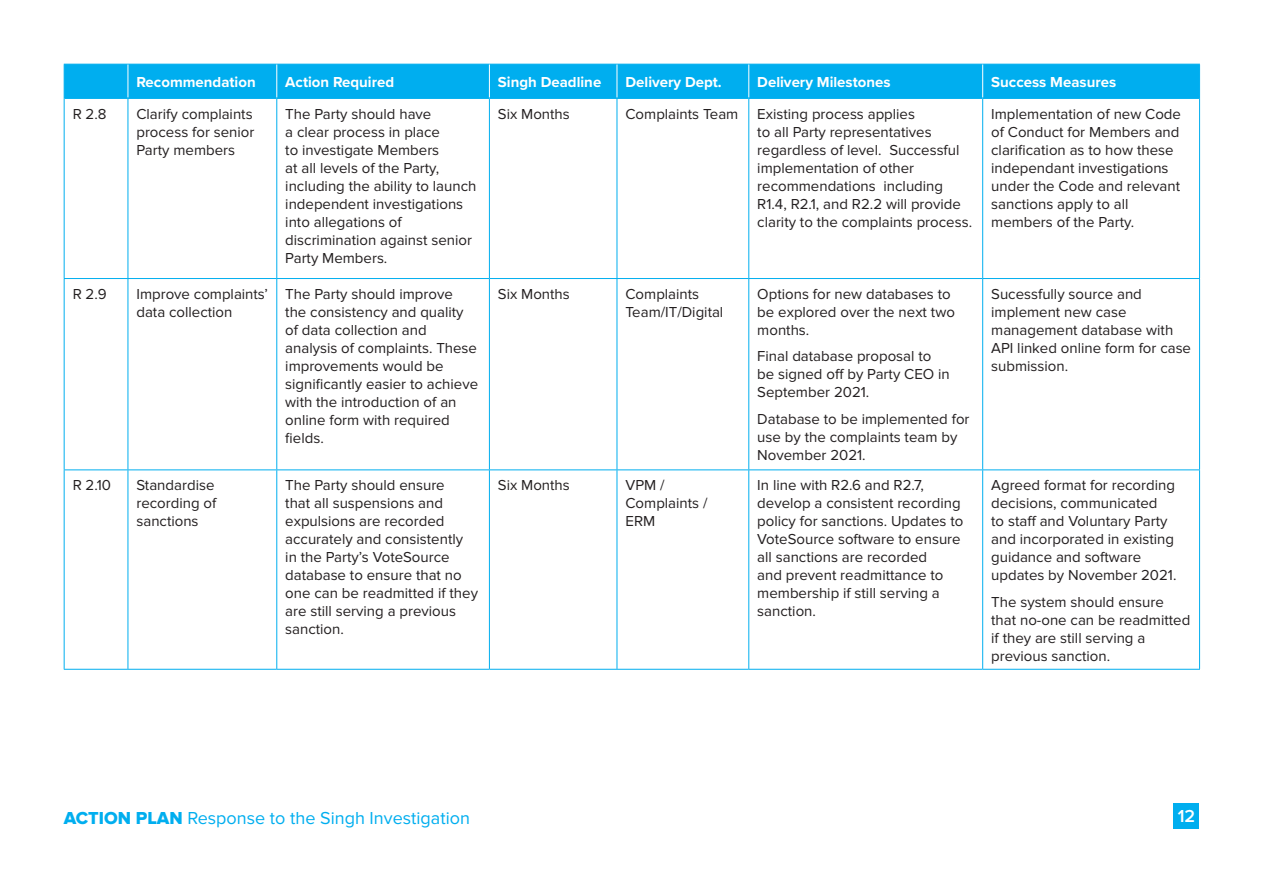
<style>
.page{position:relative;width:1263px;height:893px;background:#fff}
.page>*{position:absolute;margin:0;border:0;box-sizing:border-box;transform-origin:0 0}
.t1{font:18px "Proxima Nova";color:#00aeef}
.t2{font:600 18px "Proxima Nova";color:#fff}
.t3{font:15px/18px "Proxima Nova";color:#231f20}
.t4{font:700 15px "Proxima Nova";color:#fff}
.s1{font-family:"Proxima Nova Extrabld"}
</style>
<div class="page">
<div style="left:65px;top:65px;width:1134px;height:32px;background:#00aeef"></div>
<hr style="left:65px;top:97px;width:63px;height:2px;background:#00aeef">
<hr style="left:128px;top:97px;width:149px;height:2px;background:#00aeef">
<hr style="left:277px;top:97px;width:212px;height:2px;background:#00aeef">
<hr style="left:489px;top:97px;width:128px;height:2px;background:#00aeef">
<hr style="left:617px;top:97px;width:132px;height:2px;background:#00aeef">
<hr style="left:749px;top:97px;width:234px;height:2px;background:#00aeef">
<hr style="left:983px;top:97px;width:216px;height:2px;background:#00aeef">
<hr style="left:64px;top:64px;width:64px;height:1px;background:#00aeef">
<hr style="left:64px;top:65px;width:1px;height:33px;background:#00aeef">
<hr style="left:128px;top:64px;width:149px;height:1px;background:#00aeef">
<hr style="left:277px;top:64px;width:212px;height:1px;background:#00aeef">
<hr style="left:489px;top:64px;width:128px;height:1px;background:#00aeef">
<hr style="left:617px;top:64px;width:132px;height:1px;background:#00aeef">
<hr style="left:749px;top:64px;width:234px;height:1px;background:#00aeef">
<hr style="left:983px;top:64px;width:217px;height:1px;background:#00aeef">
<hr style="left:1199px;top:65px;width:1px;height:33px;background:#00aeef">
<hr style="left:64px;top:98px;width:1px;height:180px;background:#00aeef">
<hr style="left:128px;top:99px;width:1px;height:179px;background:#00aeef">
<hr style="left:276px;top:99px;width:1px;height:179px;background:#00aeef">
<hr style="left:489px;top:99px;width:1px;height:179px;background:#00aeef">
<hr style="left:617px;top:99px;width:1px;height:179px;background:#00aeef">
<hr style="left:748px;top:99px;width:1px;height:179px;background:#00aeef">
<hr style="left:982px;top:99px;width:1px;height:179px;background:#00aeef">
<hr style="left:1199px;top:98px;width:1px;height:180px;background:#00aeef">
<hr style="left:64px;top:279px;width:1px;height:190px;background:#00aeef">
<hr style="left:128px;top:279px;width:1px;height:190px;background:#00aeef">
<hr style="left:276px;top:279px;width:1px;height:190px;background:#00aeef">
<hr style="left:489px;top:279px;width:1px;height:190px;background:#00aeef">
<hr style="left:617px;top:279px;width:1px;height:190px;background:#00aeef">
<hr style="left:748px;top:279px;width:1px;height:190px;background:#00aeef">
<hr style="left:982px;top:279px;width:1px;height:190px;background:#00aeef">
<hr style="left:1199px;top:279px;width:1px;height:190px;background:#00aeef">
<hr style="left:64px;top:469px;width:64px;height:1px;background:#00aeef">
<hr style="left:64px;top:470px;width:1px;height:199px;background:#00aeef">
<hr style="left:128px;top:469px;width:149px;height:1px;background:#00aeef">
<hr style="left:128px;top:470px;width:1px;height:199px;background:#00aeef">
<hr style="left:277px;top:469px;width:212px;height:1px;background:#00aeef">
<hr style="left:276px;top:470px;width:1px;height:199px;background:#00aeef">
<hr style="left:489px;top:469px;width:128px;height:1px;background:#00aeef">
<hr style="left:489px;top:470px;width:1px;height:199px;background:#00aeef">
<hr style="left:617px;top:469px;width:132px;height:1px;background:#00aeef">
<hr style="left:617px;top:470px;width:1px;height:199px;background:#00aeef">
<hr style="left:749px;top:469px;width:234px;height:1px;background:#00aeef">
<hr style="left:748px;top:470px;width:1px;height:199px;background:#00aeef">
<hr style="left:983px;top:469px;width:217px;height:1px;background:#00aeef">
<hr style="left:982px;top:470px;width:1px;height:199px;background:#00aeef">
<hr style="left:1199px;top:470px;width:1px;height:199px;background:#00aeef">
<hr style="left:64px;top:669px;width:64px;height:1px;background:#00aeef">
<hr style="left:128px;top:669px;width:149px;height:1px;background:#00aeef">
<hr style="left:277px;top:669px;width:212px;height:1px;background:#00aeef">
<hr style="left:489px;top:669px;width:128px;height:1px;background:#00aeef">
<hr style="left:617px;top:669px;width:132px;height:1px;background:#00aeef">
<hr style="left:749px;top:669px;width:234px;height:1px;background:#00aeef">
<hr style="left:983px;top:669px;width:217px;height:1px;background:#00aeef">
<hr style="left:128px;top:65px;width:1px;height:32px;background:#fff">
<hr style="left:276px;top:65px;width:1px;height:32px;background:#fff">
<hr style="left:489px;top:65px;width:1px;height:32px;background:#fff">
<hr style="left:617px;top:65px;width:1px;height:32px;background:#fff">
<hr style="left:748px;top:65px;width:1px;height:32px;background:#fff">
<hr style="left:982px;top:65px;width:1px;height:32px;background:#fff">
<hr style="left:64px;top:278px;width:64px;height:1px;background:#00aeef">
<hr style="left:128px;top:278px;width:149px;height:1px;background:#00aeef">
<hr style="left:277px;top:278px;width:212px;height:1px;background:#00aeef">
<hr style="left:489px;top:278px;width:128px;height:1px;background:#00aeef">
<hr style="left:617px;top:278px;width:132px;height:1px;background:#00aeef">
<hr style="left:749px;top:278px;width:234px;height:1px;background:#00aeef">
<hr style="left:983px;top:278px;width:217px;height:1px;background:#00aeef">
<div style="left:1174px;top:804px;width:25px;height:25px;background:#00aeef"></div>
<p class="t4" style="left:136px;top:71px;width:121px">Recommendation</p>
<p class="t4" style="left:285px;top:71px;width:110px">Action Required</p>
<p class="t4" style="left:498px;top:71px;width:105px">Singh Deadline</p>
<p class="t4" style="left:625px;top:71px;width:98px">Delivery Dept.</p>
<p class="t4" style="left:757px;top:71px;width:135px">Delivery Milestones</p>
<p class="t4" style="left:991px;top:71px;width:127px">Success Measures</p>
<p class="t3" style="left:73px;top:105px;width:35px">R 2.8</p>
<p class="t3" style="left:136px;top:105px;width:120px">Clarify complaints process for senior<br>Party members</p>
<p class="t3" style="left:285px;top:105px;width:193px">The Party should have<br>a clear process in place<br>to investigate Members<br>at all levels of the Party, including the ability to launch independent investigations into allegations of discrimination against senior<br>Party Members.</p>
<p class="t3" style="left:498px;top:105px;width:73px">Six Months</p>
<p class="t3" style="left:625px;top:105px;width:114px">Complaints Team</p>
<p class="t3" style="left:757px;top:105px;width:216px">Existing process applies<br>to all Party representatives regardless of level. Successful implementation of other recommendations including<br>R1.4, R2.1, and R2.2 will provide clarity to the complaints process.</p>
<p class="t3" style="left:991px;top:105px;width:191px">Implementation of new Code of Conduct for Members and clarification as to how these independant investigations under the Code and relevant sanctions apply to all members of the Party.</p>
<p class="t3" style="left:73px;top:285px;width:36px">R 2.9</p>
<p class="t3" style="left:136px;top:285px;width:133px">Improve complaints’ data collection</p>
<p class="t3" style="left:285px;top:285px;width:194px">The Party should improve<br>the consistency and quality of data collection and analysis of complaints. These improvements would be significantly easier to achieve with the introduction of an online form with required fields.</p>
<p class="t3" style="left:498px;top:285px;width:73px">Six Months</p>
<p class="t3" style="left:625px;top:285px;width:99px">Complaints<br>Team/IT/Digital</p>
<p class="t3" style="left:757px;top:285px;width:199px">Options for new databases to be explored over the next two months.</p>
<p class="t3" style="left:991px;top:285px;width:201px">Sucessfully source and implement new case management database with<br>API linked online form for case submission.</p>
<p class="t3" style="left:757px;top:348px;width:194px">Final database proposal to be signed off by Party CEO in<br>September 2021.</p>
<p class="t3" style="left:757px;top:410px;width:214px">Database to be implemented for use by the complaints team by<br>November 2021.</p>
<p class="t3" style="left:73px;top:476px;width:40px">R 2.10</p>
<p class="t3" style="left:136px;top:476px;width:81px">Standardise recording of sanctions</p>
<p class="t3" style="left:285px;top:476px;width:194px">The Party should ensure<br>that all suspensions and expulsions are recorded accurately and consistently in the Party’s VoteSource database to ensure that no one can be readmitted if they are still serving a previous sanction.</p>
<p class="t3" style="left:498px;top:476px;width:73px">Six Months</p>
<p class="t3" style="left:625px;top:476px;width:84px">VPM /<br>Complaints /<br>ERM</p>
<p class="t3" style="left:757px;top:476px;width:207px">In line with R2.6 and R2.7, develop a consistent recording policy for sanctions. Updates to<br>VoteSource software to ensure all sanctions are recorded<br>and prevent readmittance to membership if still serving a sanction.</p>
<p class="t3" style="left:991px;top:476px;width:187px">Agreed format for recording decisions, communicated<br>to staff and Voluntary Party and incorporated in existing guidance and software updates by November 2021.</p>
<p class="t3" style="left:991px;top:593px;width:201px">The system should ensure that no-one can be readmitted if they are still serving a previous sanction.</p>
<p class="t1" style="left:64px;top:807px;width:408px"><span class="s1">ACTION PLAN</span> Response to the Singh Investigation</p>
<p class="t2" style="left:1178px;top:806px;width:19px">12</p>
</div>
